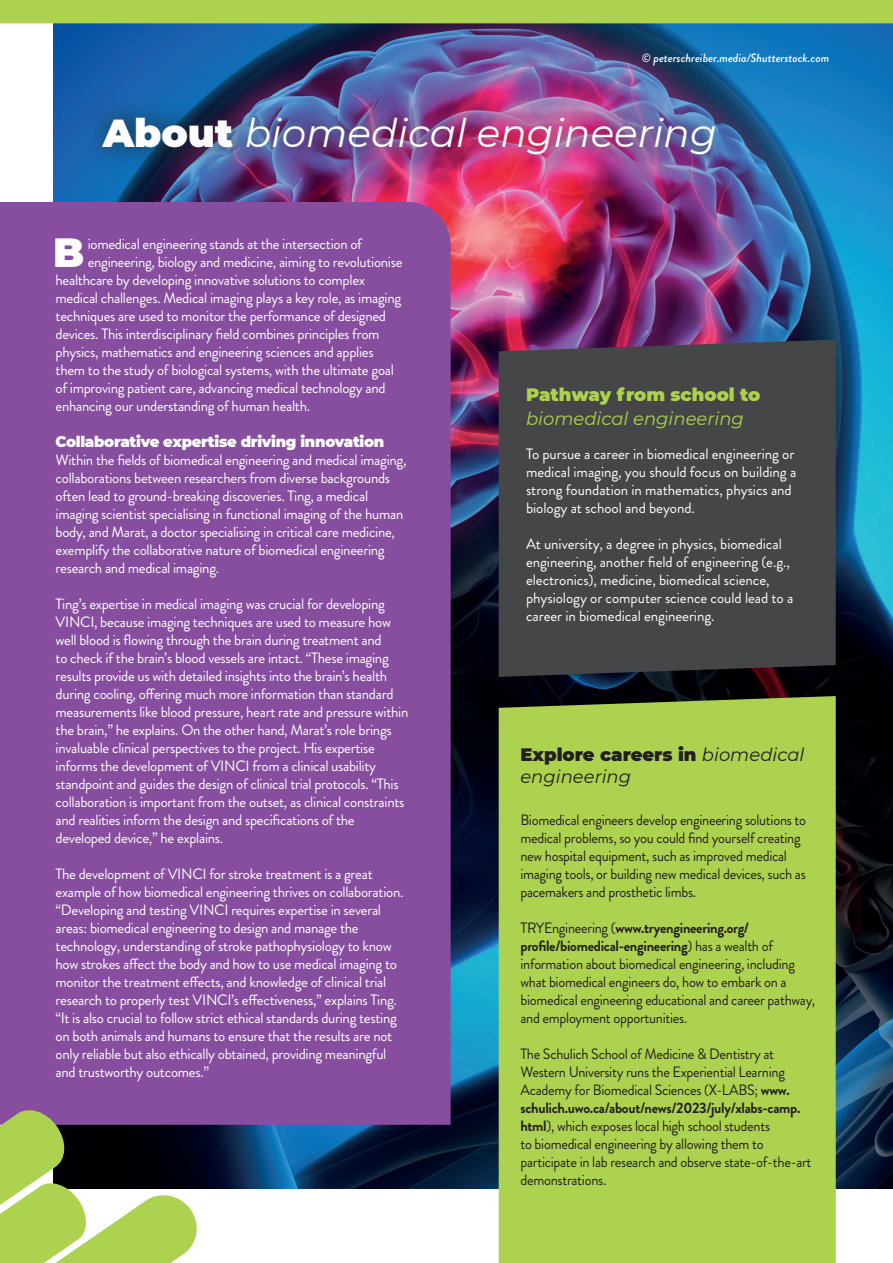
<style>
.page{position:relative;width:893px;height:1263px;background:#fff}
.page>*{position:absolute;margin:0;border:0;box-sizing:border-box;transform-origin:0 0}
.t1{font:900 40.65px "Montserrat";color:#fff}
.t2{font:italic 39px "Montserrat";color:#fff}
.t3{font:italic 18px/23.4px "Montserrat";color:#add24f}
.t4{font:italic 18px/21.6px "Montserrat";color:#231f20}
.t5{font:15px/18px "Brandon Grotesque";letter-spacing:-.02em;color:#fff}
.t6{font:15px/18px "Brandon Grotesque";letter-spacing:-.02em;color:#231f20;scale:.96 1}
.t7{font:900 15px "Montserrat";letter-spacing:-.02em;color:#fff}
.t8{font:italic 500 12px "Brandon Grotesque";color:#fff}
.s1{font-weight:400}
.s2{font-weight:900;font-style:normal}
.s3{font-weight:700}
</style>
<div class="page">
<img style="left:54px;top:23px;width:839px;height:1165px">
<div style="left:0;top:0;width:893px;height:23px;background:#add24f"></div>
<div style="left:0;top:202px;width:451px;height:923px;background:#874e9f"></div>
<div style="left:81px;top:96px;width:656px;height:81px;background:#231f20;opacity:.75"></div>
<div style="left:499px;top:696px;width:337px;height:567px;background:#add24f"></div>
<div style="left:499px;top:340px;width:337px;height:337px;background:#454647"></div>
<svg style="left:0;top:1106px;width:201px;height:157px;background:#818d59"></svg>
<p class="t8" style="left:642px;top:50px;width:189px"><span class="s1">©</span> peterschreiber.media/Shutterstock.com</p>
<p class="t2" style="left:103px;top:107px;width:616px"><span class="s2">About</span> biomedical engineering</p>
<p class="t1" style="left:53px;top:222px;width:33px">B</p>
<p class="t5" style="left:88px;top:235px;width:276px">iomedical engineering stands at the intersection of</p>
<p class="t5" style="left:88px;top:253px;width:316px">engineering, biology and medicine, aiming to revolutionise</p>
<p class="t5" style="left:56px;top:271px;width:311px">healthcare by developing innovative solutions to complex</p>
<p class="t5" style="left:56px;top:289px;width:347px">medical challenges. Medical imaging plays a key role, as imaging</p>
<p class="t5" style="left:56px;top:307px;width:332px">techniques are used to monitor the performance of designed</p>
<p class="t5" style="left:56px;top:325px;width:325px">devices. This interdisciplinary field combines principles from</p>
<p class="t5" style="left:56px;top:343px;width:320px">physics, mathematics and engineering sciences and applies</p>
<p class="t5" style="left:56px;top:361px;width:340px">them to the study of biological systems, with the ultimate goal</p>
<p class="t5" style="left:56px;top:379px;width:331px">of improving patient care, advancing medical technology and</p>
<p class="t5" style="left:56px;top:397px;width:256px">enhancing our understanding of human health.</p>
<p class="t7" style="left:56px;top:431px;width:330px">Collaborative expertise driving innovation</p>
<p class="t5" style="left:56px;top:451px;width:352px">Within the fields of biomedical engineering and medical imaging, collaborations between researchers from diverse backgrounds often lead to ground-breaking discoveries. Ting, a medical imaging scientist specialising in functional imaging of the human body, and Marat, a doctor specialising in critical care medicine, exemplify the collaborative nature of biomedical engineering research and medical imaging.</p>
<p class="t5" style="left:56px;top:595px;width:354px">Ting’s expertise in medical imaging was crucial for developing VINCI, because imaging techniques are used to measure how well blood is flowing through the brain during treatment and<br>to check if the brain’s blood vessels are intact. “These imaging results provide us with detailed insights into the brain’s health during cooling, offering much more information than standard measurements like blood pressure, heart rate and pressure within the brain,” he explains. On the other hand, Marat’s role brings invaluable clinical perspectives to the project. His expertise informs the development of VINCI from a clinical usability standpoint and guides the design of clinical trial protocols. “This collaboration is important from the outset, as clinical constraints and realities inform the design and specifications of the developed device,” he explains.</p>
<p class="t5" style="left:56px;top:865px;width:349px">The development of VINCI for stroke treatment is a great example of how biomedical engineering thrives on collaboration. “Developing and testing VINCI requires expertise in several areas: biomedical engineering to design and manage the technology, understanding of stroke pathophysiology to know how strokes affect the body and how to use medical imaging to monitor the treatment effects, and knowledge of clinical trial research to properly test VINCI’s effectiveness,” explains Ting. “It is also crucial to follow strict ethical standards during testing on both animals and humans to ensure that the results are not only reliable but also ethically obtained, providing meaningful and trustworthy outcomes.”</p>
<p class="t3" style="left:526px;top:383px;width:236px"><span class="s2">Pathway from school to </span>biomedical engineering</p>
<p class="t5" style="left:526px;top:445px;width:272px">To pursue a career in biomedical engineering or medical imaging, you should focus on building a strong foundation in mathematics, physics and biology at school and beyond.</p>
<p class="t5" style="left:526px;top:535px;width:269px">At university, a degree in physics, biomedical engineering, another field of engineering (e.g., electronics), medicine, biomedical science, physiology or computer science could lead to a career in biomedical engineering.</p>
<p class="t4" style="left:520px;top:743px;width:285px"><span class="s2">Explore careers in</span> biomedical engineering</p>
<p class="t6" style="left:520px;top:811px;width:299px">Biomedical engineers develop engineering solutions to medical problems, so you could find yourself creating new hospital equipment, such as improved medical imaging tools, or building new medical devices, such as pacemakers and prosthetic limbs.</p>
<p class="t6" style="left:520px;top:919px;width:309px">TRYEngineering (<span class="s3">www.tryengineering.org/ profile/biomedical-engineering</span>) has a wealth of information about biomedical engineering, including what biomedical engineers do, how to embark on a biomedical engineering educational and career pathway, and employment opportunities.</p>
<p class="t6" style="left:520px;top:1045px;width:305px">The Schulich School of Medicine &amp; Dentistry at Western University runs the Experiential Learning Academy for Biomedical Sciences (X-LABS; <span class="s3">www. schulich.uwo.ca/about/news/2023/july/xlabs-camp. html</span>), which exposes local high school students<br>to biomedical engineering by allowing them to participate in lab research and observe state-of-the-art demonstrations.</p>
</div>
